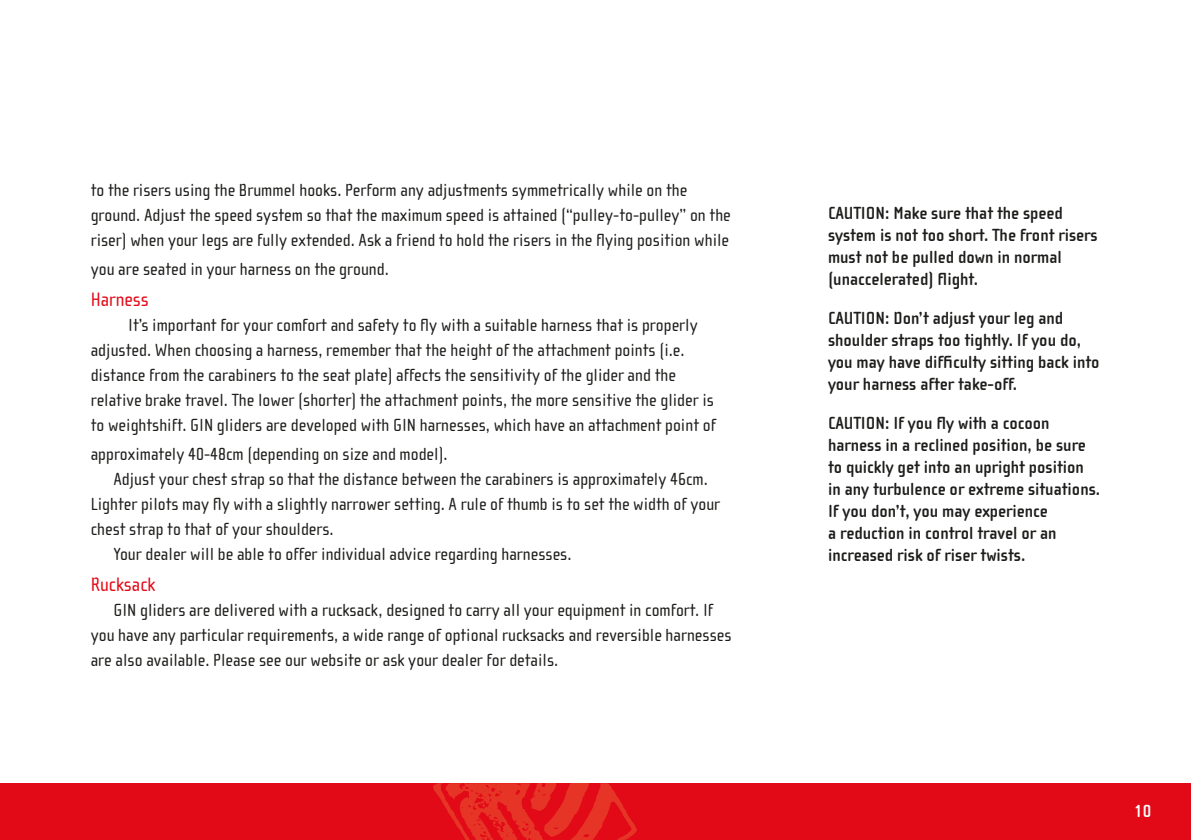
<style>
.page{position:relative;width:1191px;height:840px;background:#fff}
.page>*{position:absolute;margin:0;border:0;box-sizing:border-box;transform-origin:0 0}
.t1{font:20px "Cholla Sans OT";color:#e30a18}
.t2{font:18px/25px "Cholla Sans OT";color:#1d1d1b}
.t3{font:700 18px/22px "Cholla Sans OT";color:#1d1d1b}
.t4{font:700 18px "Cholla Sans OT";color:#fff}
</style>
<div class="page">
<div style="left:0;top:782px;width:1191px;height:57px;background:#e30a18"></div>
<svg style="left:431px;top:782px;width:206px;height:57px"></svg>
<p class="t2" style="left:91px;top:179px;width:641px">to the risers using the Brummel hooks. Perform any adjustments symmetrically while on the ground. Adjust the speed system so that the maximum speed is attained (“pulley-to-pulley” on the riser) when your legs are fully extended. Ask a friend to hold the risers in the flying position while</p>
<p class="t2" style="left:91px;top:257px;width:300px">you are seated in your harness on the ground.</p>
<p class="t1" style="left:91px;top:290px;width:60px">Harness</p>
<p class="t2" style="left:91px;top:313px;width:626px;text-indent:37px">It’s important for your comfort and safety to fly with a suitable harness that is properly adjusted. When choosing a harness, remember that the height of the attachment points (i.e. distance from the carabiners to the seat plate) affects the sensitivity of the glider and the relative brake travel. The lower (shorter) the attachment points, the more sensitive the glider is to weightshift. GIN gliders are developed with GIN harnesses, which have an attachment point of</p>
<p class="t2" style="left:91px;top:442px;width:358px">approximately 40-48cm (depending on size and model).</p>
<p class="t2" style="left:113px;top:467px;width:596px">Adjust your chest strap so that the distance between the carabiners is approximately 46cm.</p>
<p class="t2" style="left:91px;top:492px;width:631px">Lighter pilots may fly with a slightly narrower setting. A rule of thumb is to set the width of your</p>
<p class="t2" style="left:91px;top:517px;width:244px">chest strap to that of your shoulders.</p>
<p class="t2" style="left:113px;top:542px;width:460px">Your dealer will be able to offer individual advice regarding harnesses.</p>
<p class="t1" style="left:91px;top:575px;width:66px">Rucksack</p>
<p class="t2" style="left:91px;top:598px;width:642px;text-indent:23px">GIN gliders are delivered with a rucksack, designed to carry all your equipment in comfort. If you have any particular requirements, a wide range of optional rucksacks and reversible harnesses are also available. Please see our website or ask your dealer for details.</p>
<p class="t3" style="left:828px;top:203px;width:271px">CAUTION: Make sure that the speed system is not too short. The front risers must not be pulled down in normal (unaccelerated) flight.</p>
<p class="t3" style="left:828px;top:308px;width:273px">CAUTION: Don’t adjust your leg and shoulder straps too tightly. If you do, you may have difficulty sitting back into your harness after take-off.</p>
<p class="t3" style="left:828px;top:413px;width:274px">CAUTION: If you fly with a cocoon harness in a reclined position, be sure to quickly get into an upright position in any turbulence or extreme situations.<br>If you don’t, you may experience<br>a reduction in control travel or an increased risk of riser twists.</p>
<p class="t4" style="left:1134px;top:802px;width:19px">10</p>
</div>
